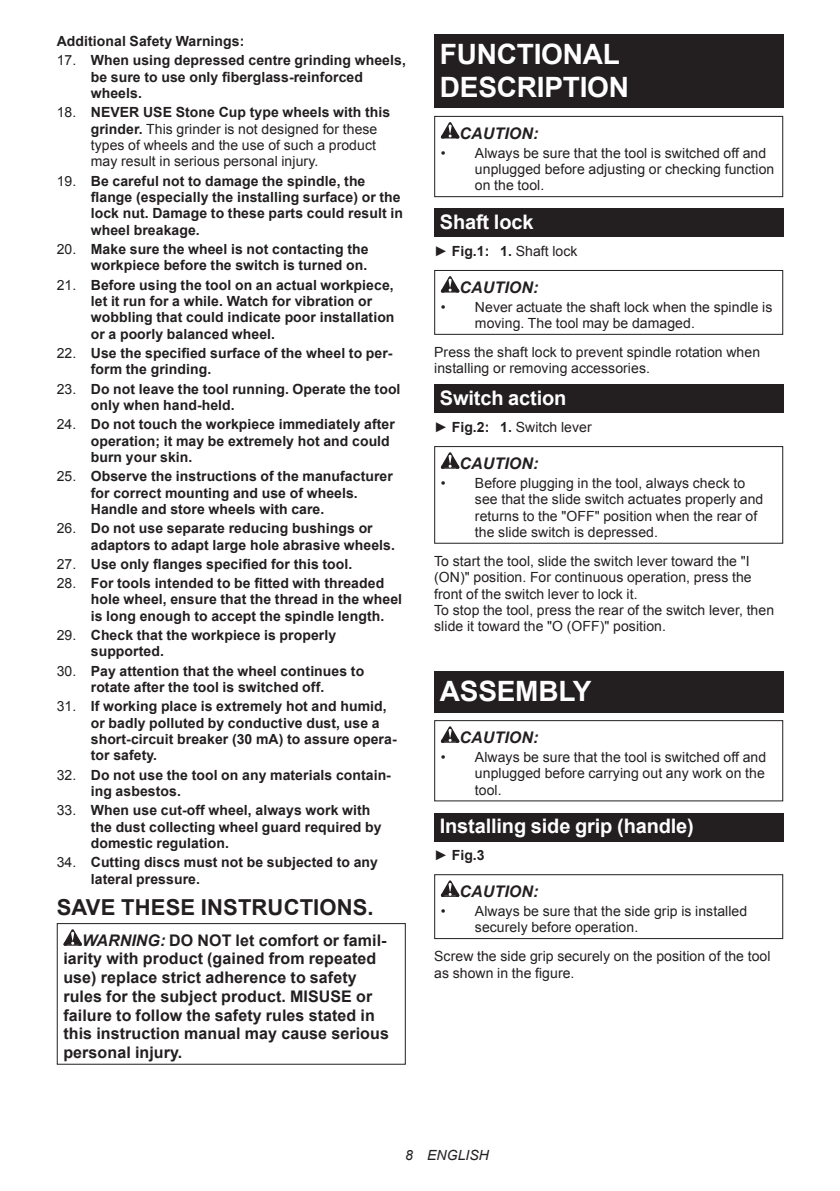
<style>
.page{position:relative;width:840px;height:1191px;background:#fff}
.page>*{position:absolute;margin:0;border:0;box-sizing:border-box;transform-origin:0 0}
.t1{font:700 28px/32.8px "Arial";letter-spacing:-.01em;color:#fff}
.t2{font:700 22px "Arial";letter-spacing:.005em;color:#231f20}
.t3{font:700 20px "Arial";letter-spacing:-.01em;color:#fff}
.t4{font:700 16px/18.8px "Arial";letter-spacing:.005em;color:#231f20}
.t5{font:italic 700 16px "Arial";letter-spacing:.005em;color:#231f20}
.t6{font:700 14px/16.4px "Arial";letter-spacing:.005em;color:#231f20}
.t7{font:14px/16.4px "Arial";letter-spacing:.005em;color:#231f20}
.t8{font:italic 14px "Arial";letter-spacing:.005em;color:#231f20}
.s1{font-weight:400}
.s2{font-weight:700}
.s3{font-style:italic}
</style>
<div class="page">
<svg style="left:63px;top:929px;width:19px;height:16px"></svg>
<div style="left:57px;top:923px;width:348px;height:141px;border:1px solid #231f20"></div>
<div style="left:434px;top:34px;width:348px;height:74px;background:#231f20"></div>
<svg style="left:440px;top:122px;width:19px;height:16px"></svg>
<div style="left:434px;top:116px;width:348px;height:81px;border:1px solid #231f20"></div>
<div style="left:434px;top:208px;width:348px;height:29px;background:#231f20"></div>
<svg style="left:440px;top:276px;width:19px;height:16px"></svg>
<div style="left:434px;top:270px;width:348px;height:65px;border:1px solid #231f20"></div>
<div style="left:434px;top:384px;width:348px;height:29px;background:#231f20"></div>
<svg style="left:440px;top:452px;width:19px;height:17px"></svg>
<div style="left:434px;top:446px;width:348px;height:98px;border:1px solid #231f20"></div>
<div style="left:434px;top:671px;width:348px;height:41px;background:#231f20"></div>
<svg style="left:440px;top:726px;width:19px;height:16px"></svg>
<div style="left:434px;top:720px;width:348px;height:81px;border:1px solid #231f20"></div>
<div style="left:434px;top:812px;width:348px;height:29px;background:#231f20"></div>
<svg style="left:440px;top:880px;width:19px;height:16px"></svg>
<div style="left:434px;top:874px;width:348px;height:65px;border:1px solid #231f20"></div>
<p class="t6" style="left:57px;top:33px;width:189px">Additional Safety Warnings:</p>
<p class="t6" style="left:91px;top:53px;width:316px;text-indent:-34px"><span class="s1">17.</span> When using depressed centre grinding wheels, be sure to use only fiberglass-reinforced wheels.</p>
<p class="t7" style="left:91px;top:104px;width:301px;text-indent:-34px">18. <span class="s2">NEVER USE Stone Cup type wheels with this grinder.</span> This grinder is not designed for these types of wheels and the use of such a product may result in serious personal injury.</p>
<p class="t6" style="left:91px;top:173px;width:313px;text-indent:-34px"><span class="s1">19.</span> Be careful not to damage the spindle, the flange (especially the installing surface) or the lock nut. Damage to these parts could result in wheel breakage.</p>
<p class="t6" style="left:57px;top:241px;width:313px;text-align:right"><span class="s1">20.</span> Make sure the wheel is not contacting the workpiece before the switch is turned on.</p>
<p class="t6" style="left:91px;top:277px;width:305px;text-indent:-34px"><span class="s1">21.</span> Before using the tool on an actual workpiece, let it run for a while. Watch for vibration or wobbling that could indicate poor installation or a poorly balanced wheel.</p>
<p class="t6" style="left:91px;top:345px;width:303px;text-indent:-34px"><span class="s1">22.</span> Use the specified surface of the wheel to per&shy;form the grinding.</p>
<p class="t6" style="left:91px;top:381px;width:311px;text-indent:-34px"><span class="s1">23.</span> Do not leave the tool running. Operate the tool only when hand-held.</p>
<p class="t6" style="left:91px;top:416px;width:305px;text-indent:-34px"><span class="s1">24.</span> Do not touch the workpiece immediately after operation; it may be extremely hot and could burn your skin.</p>
<p class="t6" style="left:91px;top:468px;width:303px;text-indent:-34px"><span class="s1">25.</span> Observe the instructions of the manufacturer for correct mounting and use of wheels.<br>Handle and store wheels with care.</p>
<p class="t6" style="left:91px;top:520px;width:305px;text-indent:-34px"><span class="s1">26.</span> Do not use separate reducing bushings or adaptors to adapt large hole abrasive wheels.</p>
<p class="t6" style="left:57px;top:556px;width:297px"><span class="s1">27.</span> Use only flanges specified for this tool.</p>
<p class="t6" style="left:91px;top:575px;width:312px;text-indent:-34px"><span class="s1">28.</span> For tools intended to be fitted with threaded hole wheel, ensure that the thread in the wheel is long enough to accept the spindle length.</p>
<p class="t6" style="left:91px;top:627px;width:247px;text-indent:-34px"><span class="s1">29.</span> Check that the workpiece is properly supported.</p>
<p class="t6" style="left:57px;top:663px;width:309px;text-align:center"><span class="s1">30.</span> Pay attention that the wheel continues to rotate after the tool is switched off.</p>
<p class="t6" style="left:91px;top:698px;width:307px;text-indent:-34px"><span class="s1">31.</span> If working place is extremely hot and humid, or badly polluted by conductive dust, use a short-circuit breaker (30 mA) to assure opera&shy;tor safety.</p>
<p class="t6" style="left:91px;top:767px;width:301px;text-indent:-34px"><span class="s1">32.</span> Do not use the tool on any materials contain&shy;ing asbestos.</p>
<p class="t6" style="left:91px;top:802px;width:292px;text-indent:-34px"><span class="s1">33.</span> When use cut-off wheel, always work with the dust collecting wheel guard required by domestic regulation.</p>
<p class="t6" style="left:91px;top:854px;width:288px;text-indent:-34px"><span class="s1">34.</span> Cutting discs must not be subjected to any lateral pressure.</p>
<h2 class="t2" style="left:57px;top:892px;width:318px">SAVE THESE INSTRUCTIONS.</h2>
<p class="t4" style="left:63px;top:931px;width:327px;text-indent:19px"><span class="s3">WARNING:</span> DO NOT let comfort or famil&shy;iarity with product (gained from repeated use) replace strict adherence to safety rules for the subject product. MISUSE or failure to follow the safety rules stated in this instruction manual may cause serious personal injury.</p>
<h1 class="t1" style="left:439px;top:38px;width:191px">FUNCTIONAL<br>DESCRIPTION</h1>
<p class="t5" style="left:459px;top:122px;width:80px">CAUTION:</p>
<p class="t7" style="left:474px;top:145px;width:301px;text-indent:-34px">• Always be sure that the tool is switched off and unplugged before adjusting or checking function on the tool.</p>
<h3 class="t3" style="left:439px;top:208px;width:95px">Shaft lock</h3>
<p class="t7" style="left:434px;top:243px;width:145px">► <span class="s2">Fig.1: 1.</span> Shaft lock</p>
<p class="t5" style="left:459px;top:276px;width:80px">CAUTION:</p>
<p class="t7" style="left:474px;top:299px;width:299px;text-indent:-34px">• Never actuate the shaft lock when the spindle is moving. The tool may be damaged.</p>
<p class="t7" style="left:434px;top:344px;width:327px">Press the shaft lock to prevent spindle rotation when installing or removing accessories.</p>
<h3 class="t3" style="left:439px;top:384px;width:128px">Switch action</h3>
<p class="t7" style="left:434px;top:419px;width:159px">► <span class="s2">Fig.2: 1.</span> Switch lever</p>
<p class="t5" style="left:459px;top:452px;width:80px">CAUTION:</p>
<p class="t7" style="left:474px;top:475px;width:290px;text-indent:-34px">• Before plugging in the tool, always check to see that the slide switch actuates properly and returns to the "OFF" position when the rear of the slide switch is depressed.</p>
<p class="t7" style="left:434px;top:553px;width:341px">To start the tool, slide the switch lever toward the "I (ON)" position. For continuous operation, press the front of the switch lever to lock it.<br>To stop the tool, press the rear of the switch lever, then slide it toward the "O (OFF)" position.</p>
<h1 class="t1" style="left:439px;top:675px;width:153px">ASSEMBLY</h1>
<p class="t5" style="left:459px;top:726px;width:80px">CAUTION:</p>
<p class="t7" style="left:474px;top:749px;width:293px;text-align:justify;text-indent:-34px">• Always be sure that the tool is switched off and unplugged before carrying out any work on the tool.</p>
<h3 class="t3" style="left:439px;top:812px;width:255px">Installing side grip (handle)</h3>
<p class="t6" style="left:434px;top:847px;width:52px"><span class="s1">►</span> Fig.3</p>
<p class="t5" style="left:459px;top:880px;width:80px">CAUTION:</p>
<p class="t7" style="left:474px;top:903px;width:274px;text-indent:-34px">• Always be sure that the side grip is installed securely before operation.</p>
<p class="t7" style="left:434px;top:948px;width:337px">Screw the side grip securely on the position of the tool as shown in the figure.</p>
<p class="t8" style="left:405px;top:1146px;width:85px">8 ENGLISH</p>
</div>
